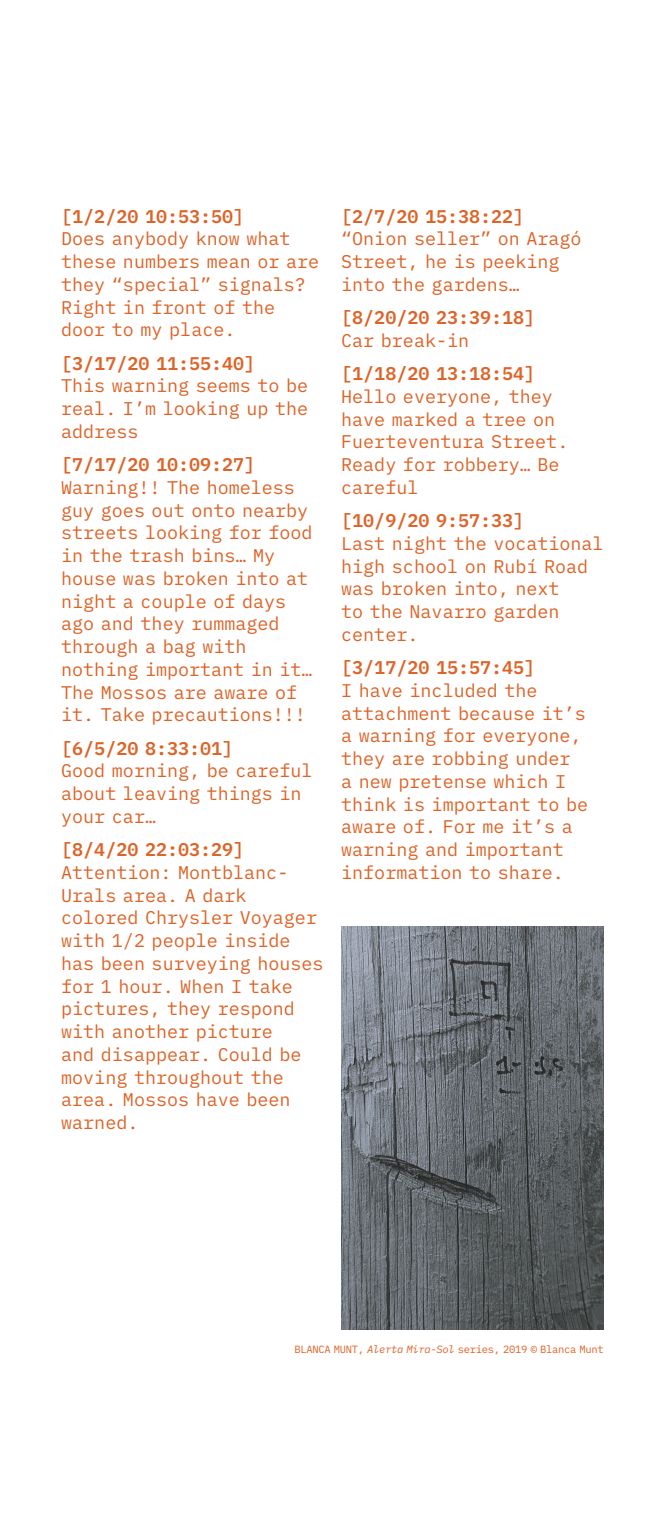
<style>
.page{position:relative;width:665px;height:1540px;background:#fff}
.page>*{position:absolute;margin:0;border:0;box-sizing:border-box;transform-origin:0 0}
.t1{font:18.38px/22.8px "IBM Plex Mono";color:#dd6327}
.t2{font:600 18.38px "IBM Plex Mono";color:#dd6327}
.t3{font:10.5px "IBM Plex Mono";letter-spacing:-.03em;color:#dd6327}
.s1{font-style:italic}
</style>
<div class="page">
<img style="left:341px;top:926px;width:263px;height:404px">
<p class="t2" style="left:61px;top:202px;width:185px">[1/2/20 10:53:50]</p>
<p class="t1" style="left:61px;top:226px;width:259px">Does anybody know what these numbers mean or are they “special” signals?<br>Right in front of the door to my place.</p>
<p class="t2" style="left:61px;top:349px;width:196px">[3/17/20 11:55:40]</p>
<p class="t1" style="left:61px;top:373px;width:248px;text-align:justify">This warning seems to be real. I’m looking up the address</p>
<p class="t2" style="left:61px;top:450px;width:196px">[7/17/20 10:09:27]</p>
<p class="t1" style="left:61px;top:474px;width:253px">Warning!! The homeless guy goes out onto nearby streets looking for food in the trash bins… My house was broken into at night a couple of days ago and they rummaged through a bag with nothing important in it…<br>The Mossos are aware of it. Take precautions!!!</p>
<p class="t2" style="left:61px;top:734px;width:173px">[6/5/20 8:33:01]</p>
<p class="t1" style="left:61px;top:758px;width:253px">Good morning, be careful about leaving things in your car…</p>
<p class="t2" style="left:61px;top:835px;width:185px">[8/4/20 22:03:29]</p>
<p class="t1" style="left:61px;top:859px;width:264px">Attention: Montblanc-<br>Urals area. A dark colored Chrysler Voyager with 1/2 people inside has been surveying houses for 1 hour. When I take pictures, they respond with another picture<br>and disappear. Could be moving throughout the area. Mossos have been warned.</p>
<p class="t2" style="left:341px;top:202px;width:185px">[2/7/20 15:38:22]</p>
<p class="t1" style="left:341px;top:226px;width:242px">“Onion seller” on Aragó<br>Street, he is peeking into the gardens…</p>
<p class="t2" style="left:341px;top:303px;width:196px">[8/20/20 23:39:18]</p>
<p class="t1" style="left:341px;top:327px;width:129px">Car break-in</p>
<p class="t2" style="left:341px;top:359px;width:196px">[1/18/20 13:18:54]</p>
<p class="t1" style="left:341px;top:383px;width:229px">Hello everyone, they have marked a tree on<br>Fuerteventura Street.<br>Ready for robbery… Be careful</p>
<p class="t2" style="left:341px;top:506px;width:185px">[10/9/20 9:57:33]</p>
<p class="t1" style="left:341px;top:530px;width:264px">Last night the vocational high school on Rubí Road was broken into, next<br>to the Navarro garden center.</p>
<p class="t2" style="left:341px;top:653px;width:196px">[3/17/20 15:57:45]</p>
<p class="t1" style="left:341px;top:677px;width:248px">I have included the attachment because it’s a warning for everyone, they are robbing under<br>a new pretense which I think is important to be aware of. For me it’s a warning and important information to share.</p>
<p class="t3" style="left:294px;top:1341px;width:311px">BLANCA MUNT, <span class="s1">Alerta Mira-Sol</span> series, 2019 © Blanca Munt</p>
</div>
